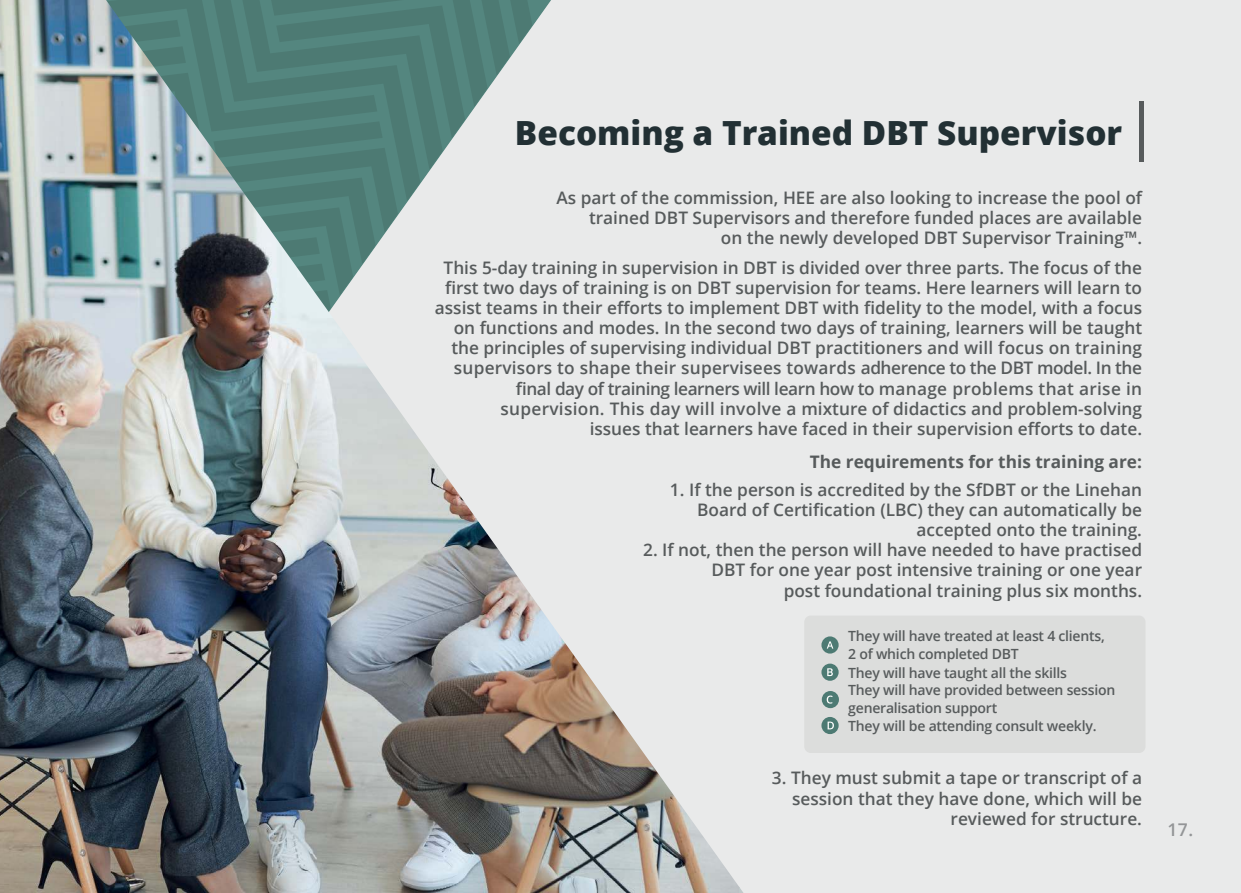
<style>
.page{position:relative;width:1241px;height:893px;background:#fff}
.page>*{position:absolute;margin:0;border:0;box-sizing:border-box;transform-origin:0 0}
.t1{font:800 33.25px "Open Sans";color:#223034}
.t2{font:600 17.5px "Open Sans";color:#939597}
.t3{font:600 17.32px/20.1px "Open Sans";color:#575b5c;text-align:right}
.t4{font:700 17.32px "Open Sans";color:#575b5c}
.t5{font:600 14px/17.7px "Open Sans";letter-spacing:-.015em;color:#575b5c}
</style>
<div class="page">
<div style="left:298px;top:0;width:942px;height:893px;background:#e9eaea"></div>
<img style="left:0;top:0;width:739px;height:893px">
<svg style="left:739px;top:887px;width:4px;height:6px"></svg>
<div style="left:804px;top:616px;width:341px;height:137px;background:#dcdddc;border-radius:6px"></div>
<div style="left:821px;top:636px;width:17px;height:18px;background:#4d7a73;border-radius:50%"></div>
<svg style="left:826px;top:641px;width:7px;height:8px"></svg>
<div style="left:821px;top:664px;width:17px;height:17px;background:#4d7a73;border-radius:50%"></div>
<svg style="left:827px;top:668px;width:5px;height:8px"></svg>
<div style="left:821px;top:691px;width:17px;height:17px;background:#4d7a73;border-radius:50%"></div>
<svg style="left:826px;top:696px;width:6px;height:8px"></svg>
<svg style="left:821px;top:717px;width:17px;height:17px"></svg>
<svg style="left:827px;top:722px;width:6px;height:7px"></svg>
<div style="left:1138px;top:101px;width:5px;height:61px;background:#575b5c"></div>
<h1 class="t1" style="left:515px;top:120px;width:608px">Becoming a Trained DBT Supervisor</h1>
<p class="t3" style="left:556px;top:187px;width:587px">As part of the commission, HEE are also looking to increase the pool of trained DBT Supervisors and therefore funded places are available<br>on the newly developed DBT Supervisor Training™.</p>
<p class="t3" style="left:435px;top:257px;width:708px">This 5-day training in supervision in DBT is divided over three parts. The focus of the first two days of training is on DBT supervision for teams. Here learners will learn to assist teams in their efforts to implement DBT with fidelity to the model, with a focus on functions and modes. In the second two days of training, learners will be taught the principles of supervising individual DBT practitioners and will focus on training supervisors to shape their supervisees towards adherence to the DBT model. In the final day of training learners will learn how to manage problems that arise in supervision. This day will involve a mixture of didactics and problem-solving<br>issues that learners have faced in their supervision efforts to date.</p>
<p class="t4" style="left:809px;top:454px;width:334px">The requirements for this training are:</p>
<p class="t3" style="left:670px;top:479px;width:473px">1. If the person is accredited by the SfDBT or the Linehan<br>Board of Certification (LBC) they can automatically be accepted onto the training.</p>
<p class="t3" style="left:643px;top:540px;width:500px">2. If not, then the person will have needed to have practised<br>DBT for one year post intensive training or one year<br>post foundational training plus six months.</p>
<p class="t5" style="left:848px;top:627px;width:258px">They will have treated at least 4 clients,<br>2 of which completed DBT</p>
<p class="t5" style="left:848px;top:665px;width:268px">They will have taught all the skills<br>They will have provided between session generalisation support<br>They will be attending consult weekly.</p>
<p class="t3" style="left:771px;top:770px;width:371px">3. They must submit a tape or transcript of a session that they have done, which will be reviewed for structure.</p>
<p class="t2" style="left:1167px;top:823px;width:27px">17.</p>
</div>
